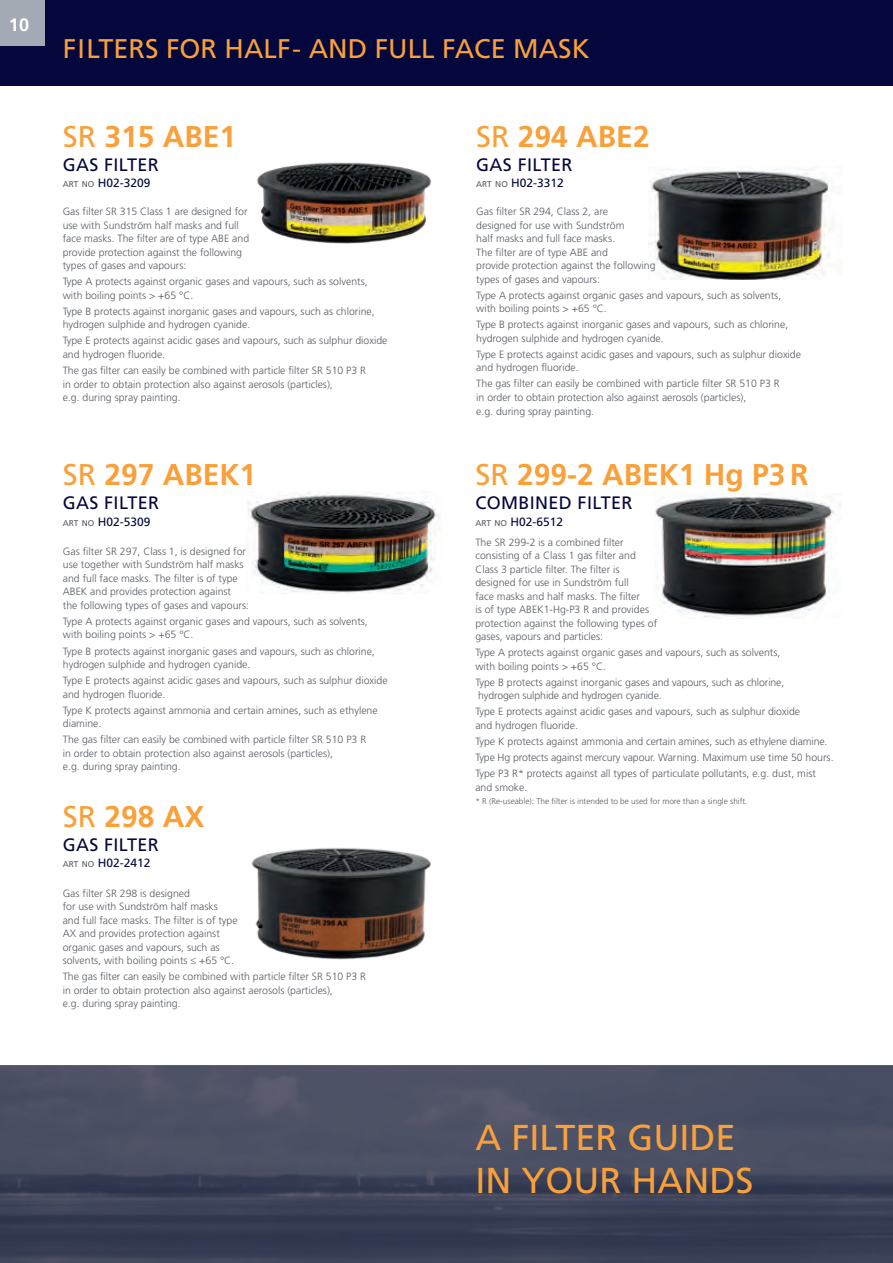
<style>
.page{position:relative;width:893px;height:1263px;background:#fff}
.page>*{position:absolute;margin:0;border:0;box-sizing:border-box;transform-origin:0 0}
.t1{font:36px/43.5px "Frutiger LT Std";color:#f9a03a}
.t2{font:700 30px "Frutiger LT Std";color:#f9a03a}
.t3{font:27px "Frutiger LT Std";color:#f9a03a}
.t4{font:18px "Frutiger LT Std";letter-spacing:.02em;color:#03073b}
.t5{font:700 18px "Frutiger LT Std";color:#fff}
.t6{font:12px "Frutiger LT Std";color:#03073b}
.t7{font:300 10.5px/13.5px "Frutiger";color:#575c63}
.t8{font:300 10.5px/13.5px "Frutiger LT Std";color:#575c63}
.t9{font:300 8.25px "Frutiger LT Std";color:#575c63}
.s1{font-weight:400}
.s2{font-size:8.4px;color:#575c63}
</style>
<div class="page">
<div style="left:0;top:0;width:893px;height:85px;background:#03073b"></div>
<img style="left:655px;top:494px;width:186px;height:125px">
<img style="left:257px;top:162px;width:175px;height:82px">
<img style="left:248px;top:492px;width:192px;height:101px">
<svg style="left:0;top:1065px;width:893px;height:198px;background:#42485d"></svg>
<div style="left:0;top:0;width:45px;height:46px;background:#a4aab4"></div>
<img style="left:251px;top:848px;width:180px;height:112px">
<img style="left:648px;top:168px;width:185px;height:112px">
<h3 class="t5" style="left:9px;top:14px;width:22px">10</h3>
<h3 class="t3" style="left:63px;top:33px;width:528px">FILTERS FOR HALF- AND FULL FACE MASK</h3>
<h2 class="t2" style="left:63px;top:119px;width:175px"><span class="s1">SR</span> 315 ABE1</h2>
<h3 class="t4" style="left:63px;top:154px;width:98px">GAS FILTER</h3>
<p class="t6" style="left:63px;top:176px;width:89px"><span class="s2">ART NO</span> H02-3209</p>
<p class="t7" style="left:63px;top:205px;width:188px">Gas filter SR 315 Class 1 are designed for use with Sundström half masks and full face masks. The filter are of type ABE and provide protection against the following types of gases and vapours:</p>
<p class="t7" style="left:63px;top:275px;width:306px">Type A protects against organic gases and vapours, such as solvents, with boiling points &gt; +65 °C.</p>
<p class="t7" style="left:63px;top:305px;width:313px">Type B protects against inorganic gases and vapours, such as chlorine, hydrogen sulphide and hydrogen cyanide.</p>
<p class="t7" style="left:63px;top:334px;width:326px">Type E protects against acidic gases and vapours, such as sulphur dioxide and hydrogen fluoride.</p>
<p class="t7" style="left:63px;top:364px;width:305px">The gas filter can easily be combined with particle filter SR 510 P3 R in order to obtain protection also against aerosols (particles),<br>e.g. during spray painting.</p>
<h2 class="t2" style="left:63px;top:457px;width:195px"><span class="s1">SR</span> 297 ABEK1</h2>
<h3 class="t4" style="left:63px;top:492px;width:98px">GAS FILTER</h3>
<p class="t6" style="left:63px;top:514px;width:89px"><span class="s2">ART NO</span> H02-5309</p>
<p class="t7" style="left:63px;top:545px;width:188px">Gas filter SR 297, Class 1, is designed for use together with Sundström half masks and full face masks. The filter is of type ABEK and provides protection against<br>the following types of gases and vapours:</p>
<p class="t7" style="left:63px;top:615px;width:306px">Type A protects against organic gases and vapours, such as solvents, with boiling points &gt; +65 °C.</p>
<p class="t7" style="left:63px;top:644px;width:313px">Type B protects against inorganic gases and vapours, such as chlorine, hydrogen sulphide and hydrogen cyanide.</p>
<p class="t7" style="left:63px;top:674px;width:326px">Type E protects against acidic gases and vapours, such as sulphur dioxide and hydrogen fluoride.</p>
<p class="t7" style="left:63px;top:703px;width:316px">Type K protects against ammonia and certain amines, such as ethylene diamine.</p>
<p class="t7" style="left:63px;top:733px;width:305px">The gas filter can easily be combined with particle filter SR 510 P3 R in order to obtain protection also against aerosols (particles),<br>e.g. during spray painting.</p>
<h2 class="t2" style="left:63px;top:799px;width:143px"><span class="s1">SR</span> 298 AX</h2>
<h3 class="t4" style="left:63px;top:834px;width:98px">GAS FILTER</h3>
<p class="t6" style="left:63px;top:856px;width:89px"><span class="s2">ART NO</span> H02-2412</p>
<p class="t7" style="left:63px;top:886px;width:177px">Gas filter SR 298 is designed<br>for use with Sundström half masks<br>and full face masks. The filter is of type AX and provides protection against organic gases and vapours, such as solvents, with boiling points ≤ +65 °C.</p>
<p class="t7" style="left:63px;top:970px;width:305px">The gas filter can easily be combined with particle filter SR 510 P3 R in order to obtain protection also against aerosols (particles),<br>e.g. during spray painting.</p>
<h2 class="t2" style="left:476px;top:119px;width:175px"><span class="s1">SR</span> 294 ABE2</h2>
<h3 class="t4" style="left:476px;top:154px;width:98px">GAS FILTER</h3>
<p class="t6" style="left:476px;top:176px;width:89px"><span class="s2">ART NO</span> H02-3312</p>
<p class="t7" style="left:476px;top:205px;width:181px">Gas filter SR 294, Class 2, are<br>designed for use with Sundström<br>half masks and full face masks.<br>The filter are of type ABE and<br>provide protection against the following types of gases and vapours:</p>
<p class="t7" style="left:476px;top:289px;width:306px">Type A protects against organic gases and vapours, such as solvents, with boiling points &gt; +65 °C.</p>
<p class="t7" style="left:476px;top:318px;width:313px">Type B protects against inorganic gases and vapours, such as chlorine, hydrogen sulphide and hydrogen cyanide.</p>
<p class="t7" style="left:476px;top:348px;width:326px">Type E protects against acidic gases and vapours, such as sulphur dioxide and hydrogen fluoride.</p>
<p class="t7" style="left:476px;top:377px;width:305px">The gas filter can easily be combined with particle filter SR 510 P3 R in order to obtain protection also against aerosols (particles),<br>e.g. during spray painting.</p>
<h2 class="t2" style="left:475px;top:457px;width:335px"><span class="s1">SR</span> 299-2 ABEK1 Hg P3 R</h2>
<h3 class="t4" style="left:475px;top:492px;width:159px">COMBINED FILTER</h3>
<p class="t6" style="left:475px;top:514px;width:89px"><span class="s2">ART NO</span> H02-6512</p>
<p class="t8" style="left:475px;top:535px;width:183px">The SR 299-2 is a combined filter consisting of a Class 1 gas filter and Class 3 particle filter. The filter is designed for use in Sundström full<br>face masks and half masks. The filter<br>is of type ABEK1-Hg-P3 R and provides protection against the following types of gases, vapours and particles:</p>
<p class="t8" style="left:475px;top:646px;width:306px">Type A protects against organic gases and vapours, such as solvents, with boiling points &gt; +65 °C.</p>
<p class="t8" style="left:475px;top:675px;width:310px">Type B protects against inorganic gases and vapours, such as chlorine, hydrogen sulphide and hydrogen cyanide.</p>
<p class="t8" style="left:475px;top:705px;width:326px">Type E protects against acidic gases and vapours, such as sulphur dioxide and hydrogen fluoride.</p>
<p class="t8" style="left:475px;top:733px;width:360px;line-height:16px">Type K protects against ammonia and certain amines, such as ethylene diamine.<br>Type Hg protects against mercury vapour. Warning. Maximum use time 50 hours.<br>Type P3 R* protects against all types of particulate pollutants, e.g. dust, mist</p>
<p class="t8" style="left:475px;top:780px;width:53px">and smoke.</p>
<p class="t9" style="left:475px;top:796px;width:274px">* R (Re-useable): The filter is intended to be used for more than a single shift.</p>
<h1 class="t1" style="left:475px;top:1116px;width:279px">A FILTER GUIDE<br>IN YOUR HANDS</h1>
</div>
